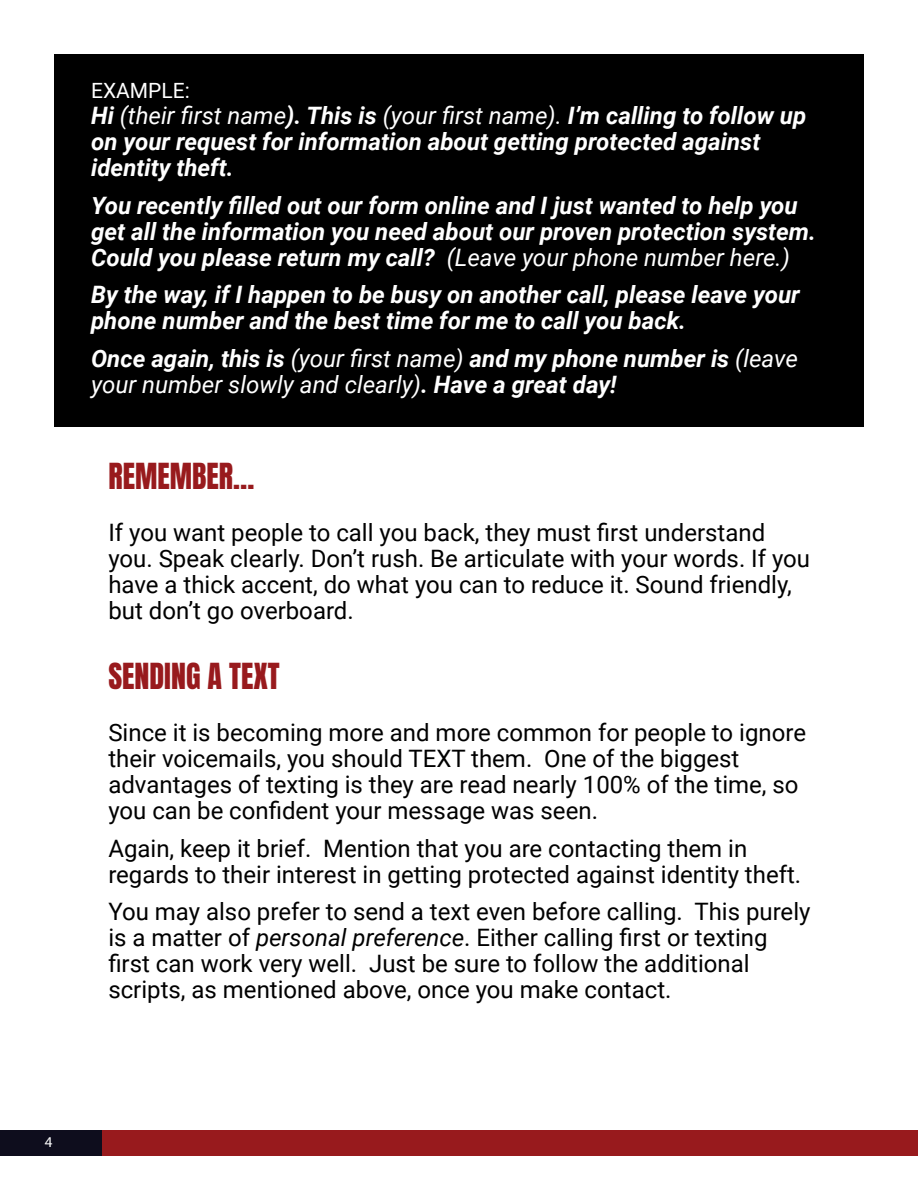
<style>
.page{position:relative;width:918px;height:1188px;background:#fff}
.page>*{position:absolute;margin:0;border:0;box-sizing:border-box;transform-origin:0 0}
.t1{font:30px "Anton";color:#981a1d}
.t2{font:24px/26px "Roboto";color:#000}
.t3{font:italic 700 24px/26px "Roboto";color:#fff}
.t4{font:21px "Roboto";color:#fff}
.t5{font:15px "Myriad Pro";color:#fff}
.s1{font-weight:400}
.s2{font-style:italic}
</style>
<div class="page">
<div style="left:0;top:1130px;width:103px;height:25px;background:#0e0d1d"></div>
<div style="left:103px;top:1130px;width:815px;height:25px;background:#981a1d"></div>
<div style="left:54px;top:54px;width:810px;height:372px;background:#000"></div>
<p class="t4" style="left:91px;top:82px;width:100px">EXAMPLE:</p>
<p class="t3" style="left:91px;top:105px;width:717px">Hi <span class="s1">(their first name</span>). This is <span class="s1">(your first name).</span> I’m calling to follow up on your request for information about getting protected against identity theft.</p>
<p class="t3" style="left:91px;top:195px;width:727px">You recently filled out our form online and I just wanted to help you get all the information you need about our proven protection system.<br>Could you please return my call? <span class="s1">(Leave your phone number here.)</span></p>
<p class="t3" style="left:91px;top:285px;width:710px">By the way, if I happen to be busy on another call, please leave your phone number and the best time for me to call you back.</p>
<p class="t3" style="left:91px;top:348px;width:708px">Once again, this is <span class="s1">(your first name)</span> and my phone number is <span class="s1">(leave your number slowly and clearly)</span>. Have a great day!</p>
<p class="t1" style="left:108px;top:454px;width:148px">REMEMBER…</p>
<p class="t2" style="left:108px;top:522px;width:703px">If you want people to call you back, they must first understand you. Speak clearly. Don’t rush. Be articulate with your words. If you have a thick accent, do what you can to reduce it. Sound friendly, but don’t go overboard.</p>
<p class="t1" style="left:108px;top:654px;width:173px">SENDING A TEXT</p>
<p class="t2" style="left:108px;top:722px;width:699px">Since it is becoming more and more common for people to ignore their voicemails, you should TEXT them. One of the biggest advantages of texting is they are read nearly 100% of the time, so you can be confident your message was seen.</p>
<p class="t2" style="left:108px;top:838px;width:694px">Again, keep it brief. Mention that you are contacting them in regards to their interest in getting protected against identity theft.</p>
<p class="t2" style="left:108px;top:901px;width:704px">You may also prefer to send a text even before calling. This purely is a matter of <span class="s2">personal preference</span>. Either calling first or texting first can work very well. Just be sure to follow the additional scripts, as mentioned above, once you make contact.</p>
<p class="t5" style="left:45px;top:1136px;width:9px">4</p>
</div>
